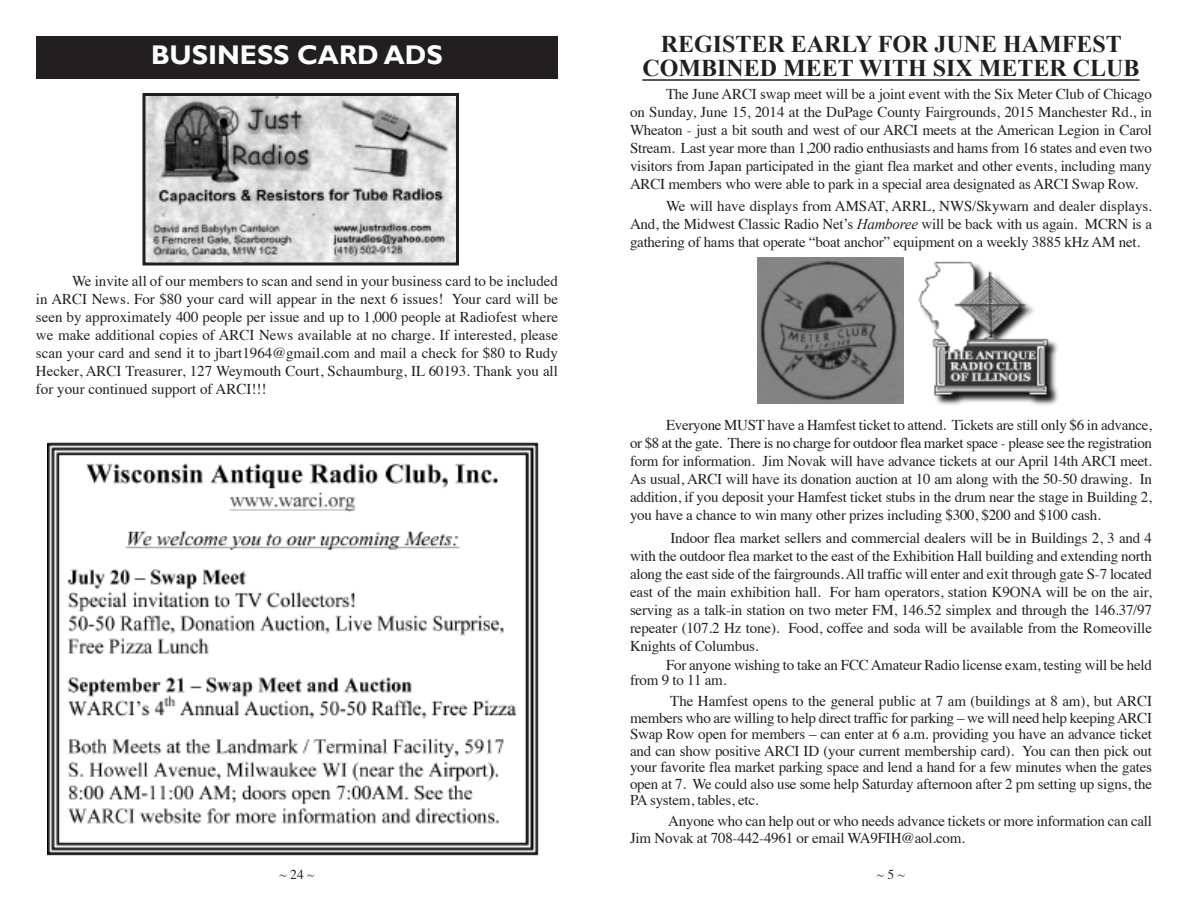
<style>
.page{position:relative;width:1188px;height:918px;background:#fff}
.page>*{position:absolute;margin:0;border:0;box-sizing:border-box;transform-origin:0 0}
.t1{font:700 27px "Gill Sans";color:#fff}
.t2{font:700 24px/24px "Times New Roman";color:#231f20;text-align:center}
.t3{font:15px/18px "Times";letter-spacing:-.015em;color:#231f20;text-align:justify}
.t4{font:13.5px "Times";color:#231f20}
.s1{font-family:"Times New Roman";font-style:italic}
</style>
<div class="page">
<hr style="left:642px;top:79px;width:498px;height:2px;background:#231f20">
<img style="left:918px;top:261px;width:140px;height:144px">
<img style="left:757px;top:257px;width:146px;height:146px">
<div style="left:36px;top:36px;width:522px;height:43px;background:#231f20"></div>
<img style="left:48px;top:442px;width:491px;height:414px">
<img style="left:146px;top:97px;width:309px;height:165px">
<div style="left:142px;top:93px;width:317px;height:173px;border:3px solid #231f20"></div>
<h1 class="t1" style="left:151px;top:39px;width:293px">bUSInESS CARD ADS</h1>
<p class="t3" style="left:36px;top:273px;width:524px;text-indent:36px">We invite all of our members to scan and send in your business card to be included in ARCI News. For $80 your card will appear in the next 6 issues! Your card will be seen by approximately 400 people per issue and up to 1,000 people at Radiofest where we make additional copies of ARCI News available at no charge. If interested, please scan your card and send it to jbart1964@gmail.com and mail a check for $80 to Rudy Hecker, ARCI Treasurer, 127 Weymouth Court, Schaumburg, IL 60193. Thank you all for your continued support of ARCI!!!</p>
<h2 class="t2" style="left:642px;top:32px;width:499px">REGISTER EARLY FOR JUNE HAMFEST<br>COMBINED MEET WITH SIX METER CLUB</h2>
<p class="t3" style="left:630px;top:86px;width:524px;text-indent:36px">The June ARCI swap meet will be a joint event with the Six Meter Club of Chicago on Sunday, June 15, 2014 at the DuPage County Fairgrounds, 2015 Manchester Rd., in Wheaton - just a bit south and west of our ARCI meets at the American Legion in Carol Stream. Last year more than 1,200 radio enthusiasts and hams from 16 states and even two visitors from Japan participated in the giant flea market and other events, including many ARCI members who were able to park in a special area designated as ARCI Swap Row.</p>
<p class="t3" style="left:630px;top:199px;width:524px;text-indent:36px">We will have displays from AMSAT, ARRL, NWS/Skywarn and dealer displays.<br>And, the Midwest Classic Radio Net’s <span class="s1">Hamboree</span> will be back with us again. MCRN is a gathering of hams that operate “boat anchor” equipment on a weekly 3885 kHz AM net.</p>
<p class="t3" style="left:630px;top:418px;width:524px;text-indent:36px">Everyone MUST have a Hamfest ticket to attend. Tickets are still only $6 in advance, or $8 at the gate. There is no charge for outdoor flea market space - please see the registration form for information. Jim Novak will have advance tickets at our April 14th ARCI meet.<br>As usual, ARCI will have its donation auction at 10 am along with the 50-50 drawing. In addition, if you deposit your Hamfest ticket stubs in the drum near the stage in Building 2, you have a chance to win many other prizes including $300, $200 and $100 cash.</p>
<p class="t3" style="left:630px;top:530px;width:524px;text-indent:40px">Indoor flea market sellers and commercial dealers will be in Buildings 2, 3 and 4 with the outdoor flea market to the east of the Exhibition Hall building and extending north along the east side of the fairgrounds.All traffic will enter and exit through gate S-7 located east of the main exhibition hall. For ham operators, station K9ONA will be on the air, serving as a talk-in station on two meter FM, 146.52 simplex and through the 146.37/97 repeater (107.2 Hz tone). Food, coffee and soda will be available from the Romeoville Knights of Columbus.</p>
<p class="t3" style="left:630px;top:659px;width:523px;line-height:15px;text-indent:36px">For anyone wishing to take an FCCAmateur Radio license exam, testing will be held from 9 to 11 am.</p>
<p class="t3" style="left:630px;top:694px;width:524px;line-height:16.5px;text-indent:40px">The Hamfest opens to the general public at 7 am (buildings at 8 am), but ARCI members who are willing to help direct traffic for parking – we will need help keepingARCI Swap Row open for members – can enter at 6 a.m. providing you have an advance ticket and can show positive ARCI ID (your current membership card). You can then pick out your favorite flea market parking space and lend a hand for a few minutes when the gates open at 7. We could also use some help Saturday afternoon after 2 pm setting up signs, the PA system, tables, etc.</p>
<p class="t3" style="left:630px;top:814px;width:524px;line-height:16.5px;text-indent:38px">Anyone who can help out or who needs advance tickets or more information can call<br>Jim Novak at 708-442-4961 or email WA9FIH@aol.com.</p>
<p class="t4" style="left:280px;top:868px;width:36px">~24~</p>
<p class="t4" style="left:877px;top:868px;width:30px">~5~</p>
</div>
